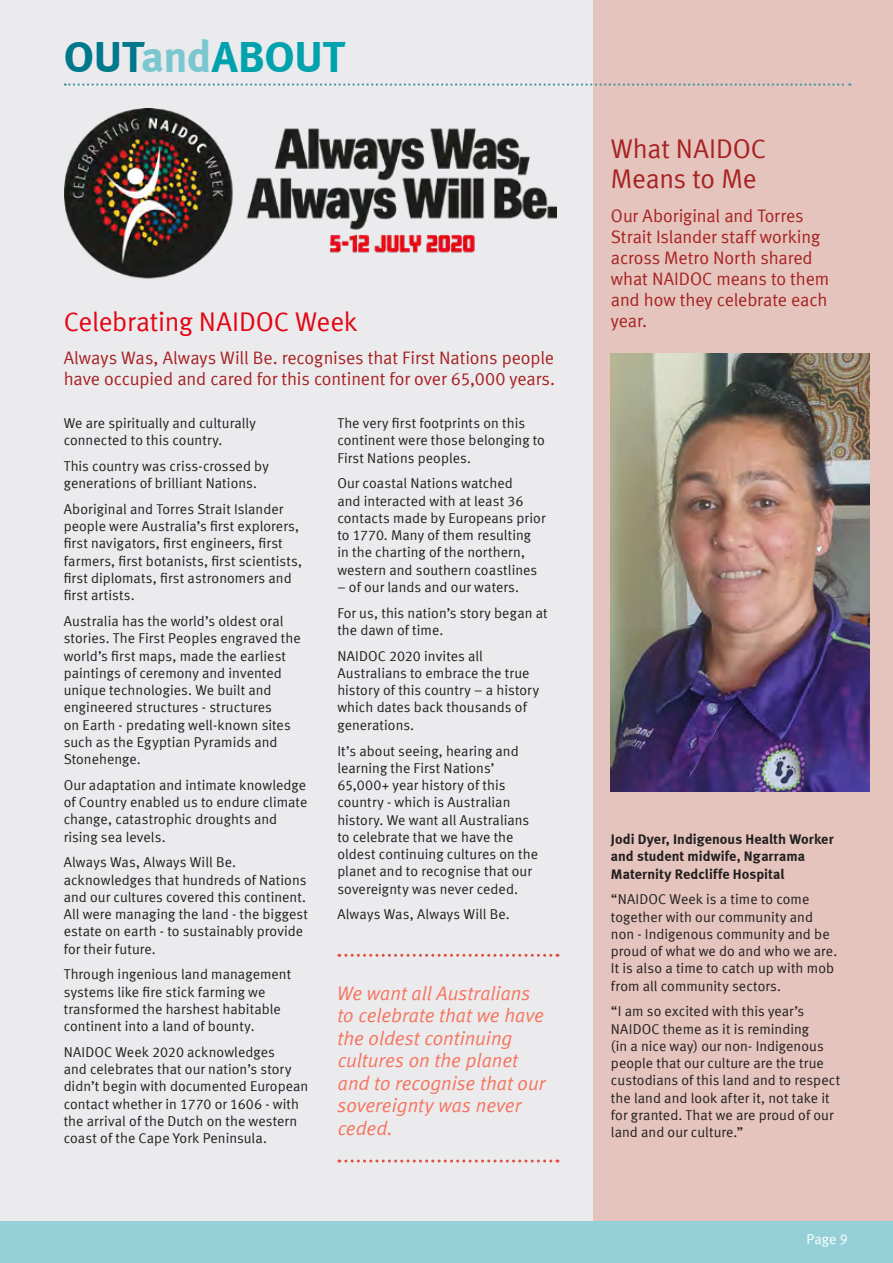
<style>
.page{position:relative;width:893px;height:1263px;background:#fff}
.page>*{position:absolute;margin:0;border:0;box-sizing:border-box;transform-origin:0 0}
.t1{font:44.7px "Meta Bold LF";letter-spacing:-.005em;color:#00a2ae}
.t2{font:27px "Meta Normal LF";letter-spacing:-.01em;color:#e30613}
.t3{font:27px/30px "Meta Normal LF";letter-spacing:-.005em;color:#a72223}
.t4{font:italic 19.5px/22.5px "Meta Normal LF";color:#f6745e}
.t5{font:18px/21px "Meta Normal LF";letter-spacing:-.005em;color:#a72223}
.t6{font:14.25px/17.2px "Meta Normal LF";letter-spacing:.005em;color:#231f20}
.t7{font:14.25px/17.2px "Meta Bold LF";letter-spacing:.005em;color:#231f20}
.t8{font:14.25px "Meta Normal LF";color:#fff}
.s1{color:#00788c}
.s2{color:#7ac7d0}
</style>
<div class="page">
<div style="left:0;top:1220px;width:893px;height:43px;background:#95d0d8"></div>
<div style="left:0;top:0;width:893px;height:1220px;background:#ebebee"></div>
<div style="left:594px;top:0;width:299px;height:1220px;background:#e4c4bc"></div>
<svg style="left:65px;top:83px;width:785px;height:3px"></svg>
<img style="left:611px;top:353px;width:258px;height:438px">
<img style="left:64px;top:109px;width:492px;height:170px">
<svg style="left:339px;top:1159px;width:212px;height:3px"></svg>
<svg style="left:339px;top:954px;width:212px;height:3px"></svg>
<h1 class="t1" style="left:64px;top:30px;width:282px"><span class="s1">OUT</span><span class="s2">and</span>ABOUT</h1>
<h2 class="t2" style="left:64px;top:306px;width:295px">Celebrating NAIDOC Week</h2>
<p class="t5" style="left:64px;top:347px;width:493px">Always Was, Always Will Be. recognises that First Nations people have occupied and cared for this continent for over 65,000 years.</p>
<p class="t6" style="left:64px;top:414px;width:194px">We are spiritually and culturally connected to this country.</p>
<p class="t6" style="left:64px;top:457px;width:207px">This country was criss-crossed by generations of brilliant Nations.</p>
<p class="t6" style="left:64px;top:500px;width:240px">Aboriginal and Torres Strait Islander people were Australia’s first explorers, first navigators, first engineers, first farmers, first botanists, first scientists, first diplomats, first astronomers and first artists.</p>
<p class="t6" style="left:64px;top:612px;width:239px">Australia has the world’s oldest oral stories. The First Peoples engraved the world’s first maps, made the earliest paintings of ceremony and invented unique technologies. We built and engineered structures - structures<br>on Earth - predating well-known sites such as the Egyptian Pyramids and Stonehenge.</p>
<p class="t6" style="left:64px;top:776px;width:245px">Our adaptation and intimate knowledge of Country enabled us to endure climate change, catastrophic droughts and rising sea levels.</p>
<p class="t6" style="left:64px;top:854px;width:246px">Always Was, Always Will Be. acknowledges that hundreds of Nations and our cultures covered this continent.<br>All were managing the land - the biggest estate on earth - to sustainably provide for their future.</p>
<p class="t6" style="left:64px;top:966px;width:229px">Through ingenious land management systems like fire stick farming we transformed the harshest habitable continent into a land of bounty.</p>
<p class="t6" style="left:64px;top:1043px;width:246px">NAIDOC Week 2020 acknowledges<br>and celebrates that our nation’s story didn’t begin with documented European contact whether in 1770 or 1606 - with the arrival of the Dutch on the western coast of the Cape York Peninsula.</p>
<p class="t6" style="left:337px;top:414px;width:209px">The very first footprints on this continent were those belonging to<br>First Nations peoples.</p>
<p class="t6" style="left:337px;top:475px;width:210px">Our coastal Nations watched<br>and interacted with at least 36 contacts made by Europeans prior to 1770. Many of them resulting in the charting of the northern, western and southern coastlines</p>
<p class="t6" style="left:337px;top:574px;width:212px;line-height:25.8px">– of our lands and our waters.<br>For us, this nation’s story began at</p>
<p class="t6" style="left:337px;top:617px;width:147px;line-height:25.8px">the dawn of time.<br>NAIDOC 2020 invites all</p>
<p class="t6" style="left:337px;top:664px;width:203px">Australians to embrace the true history of this country – a history which dates back thousands of generations.</p>
<p class="t6" style="left:337px;top:742px;width:202px">It’s about seeing, hearing and learning the First Nations’<br>65,000+ year history of this country - which is Australian history. We want all Australians to celebrate that we have the oldest continuing cultures on the planet and to recognise that our sovereignty was never ceded.</p>
<p class="t6" style="left:337px;top:905px;width:174px">Always Was, Always Will Be.</p>
<h3 class="t4" style="left:337px;top:981px;width:210px">We want all Australians to celebrate that we have the oldest continuing cultures on the planet and to recognise that our sovereignty was never ceded.</h3>
<h2 class="t3" style="left:611px;top:133px;width:157px">What NAIDOC<br>Means to Me</h2>
<p class="t5" style="left:611px;top:205px;width:220px">Our Aboriginal and Torres<br>Strait Islander staff working across Metro North shared what NAIDOC means to them and how they celebrate each year.</p>
<p class="t7" style="left:611px;top:830px;width:224px">Jodi Dyer, Indigenous Health Worker and student midwife, Ngarrama<br>Maternity Redcliffe Hospital</p>
<p class="t6" style="left:611px;top:890px;width:228px">“NAIDOC Week is a time to come together with our community and non - Indigenous community and be proud of what we do and who we are.<br>It is also a time to catch up with mob from all community sectors.</p>
<p class="t6" style="left:611px;top:1002px;width:231px">“I am so excited with this year’s NAIDOC theme as it is reminding<br>(in a nice way) our non- Indigenous people that our culture are the true custodians of this land and to respect the land and look after it, not take it for granted. That we are proud of our land and our culture.”</p>
<p class="t8" style="left:806px;top:1231px;width:43px">Page 9</p>
</div>
